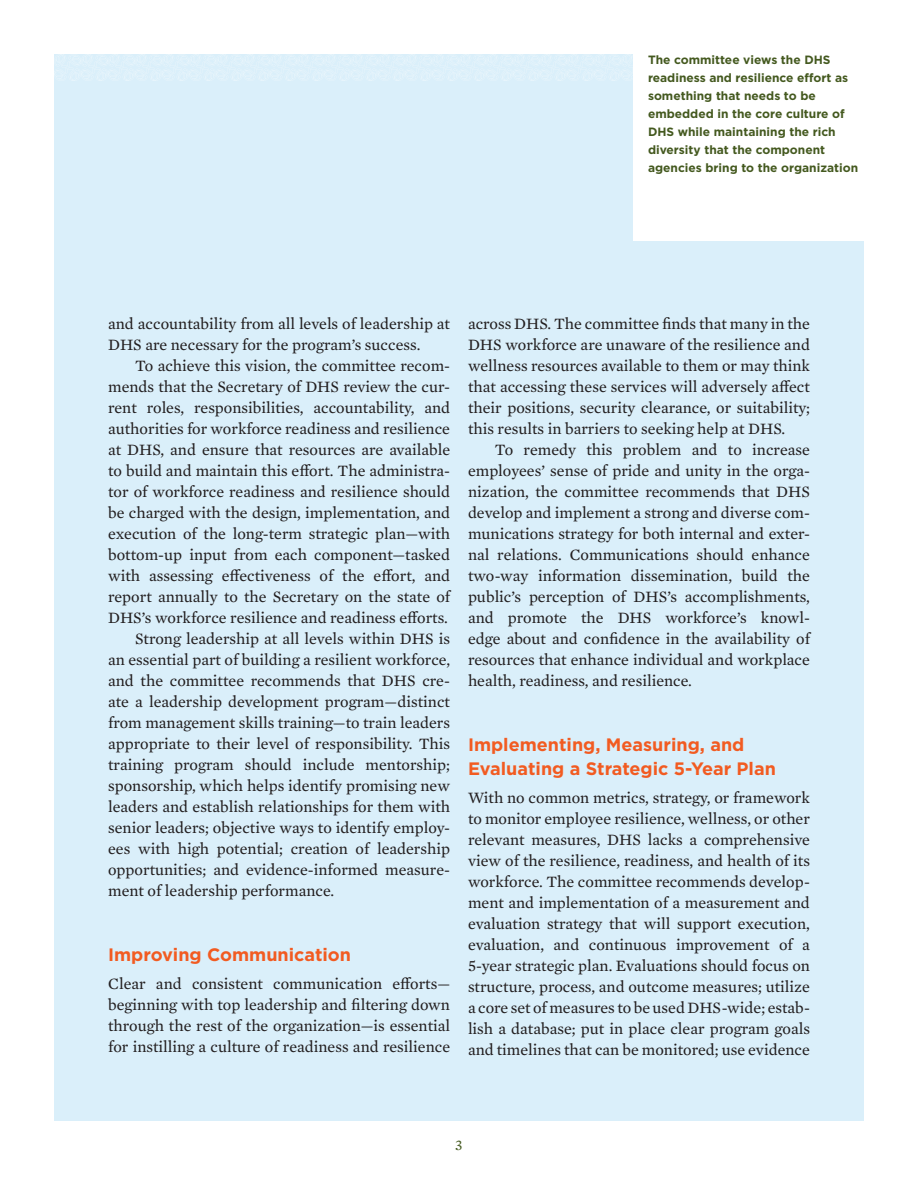
<style>
.page{position:relative;width:918px;height:1188px;background:#fff}
.page>*{position:absolute;margin:0;border:0;box-sizing:border-box;transform-origin:0 0}
.Header_B{font:700 18px/24px "Gotham";color:#f25b21}
.Body_Text{font:16.2px/21px "Mercury Text G2";color:#231f20;text-align:justify}
.t1{font:15px "Mercury Text G2";color:#44591f}
.Sidebar{font:700 12px/18px "Gotham";color:#44591f}
</style>
<div class="page">
<div style="left:54px;top:54px;width:810px;height:1066px;background:#daeffa"></div>
<div style="left:39px;top:54px;width:825px;height:27px;background:#def1fa"></div>
<div style="left:633px;top:36px;width:251px;height:205px;background:#fff"></div>
<p class="Sidebar" style="left:648px;top:51px;width:202px">The committee views the DHS readiness and resilience effort as something that needs to be</p>
<p class="Sidebar" style="left:648px;top:105px;width:198px">embedded in the core culture of<br>DHS while maintaining the rich diversity that the component</p>
<p class="Sidebar" style="left:648px;top:159px;width:212px">agencies bring to the organization</p>
<p class="Body_Text" style="left:108px;top:313px;width:343px">and accountability from all levels of leadership at<br>DHS are necessary for the program’s success.</p>
<p class="Body_Text" style="left:108px;top:355px;width:344px;text-indent:27px">To achieve this vision, the committee recom&shy;mends that the Secretary of DHS review the cur&shy;rent roles, responsibilities, accountability, and authorities for workforce readiness and resilience at DHS, and ensure that resources are available to build and maintain this effort. The administra&shy;tor of workforce readiness and resilience should be charged with the design, implementation, and execution of the long-term strategic plan—with bottom-up input from each component—tasked with assessing effectiveness of the effort, and report annually to the Secretary on the state of DHS’s workforce resilience and readiness efforts.</p>
<p class="Body_Text" style="left:108px;top:628px;width:344px;text-indent:27px">Strong leadership at all levels within DHS is an essential part of building a resilient workforce, and the committee recommends that DHS cre&shy;ate a leadership development program—distinct from management skills training—to train leaders appropriate to their level of responsibility. This training program should include mentorship; sponsorship, which helps identify promising new leaders and establish relationships for them with senior leaders; objective ways to identify employ&shy;ees with high potential; creation of leadership opportunities; and evidence-informed measure&shy;ment of leadership performance.</p>
<p class="Header_B" style="left:108px;top:942px;width:244px">Improving Communication</p>
<p class="Body_Text" style="left:108px;top:972px;width:344px">Clear and consistent communication efforts— beginning with top leadership and filtering down through the rest of the organization—is essential for instilling a culture of readiness and resilience</p>
<p class="Body_Text" style="left:468px;top:313px;width:344px">across DHS. The committee finds that many in the DHS workforce are unaware of the resilience and wellness resources available to them or may think that accessing these services will adversely affect their positions, security clearance, or suitability; this results in barriers to seeking help at DHS.</p>
<p class="Body_Text" style="left:468px;top:439px;width:344px;text-indent:27px">To remedy this problem and to increase employees’ sense of pride and unity in the orga&shy;nization, the committee recommends that DHS develop and implement a strong and diverse com&shy;munications strategy for both internal and exter&shy;nal relations. Communications should enhance two-way information dissemination, build the public’s perception of DHS’s accomplishments, and promote the DHS workforce’s knowl&shy;edge about and confidence in the availability of resources that enhance individual and workplace health, readiness, and resilience.</p>
<p class="Header_B" style="left:468px;top:732px;width:309px">Implementing, Measuring, and<br>Evaluating a Strategic 5-Year Plan</p>
<p class="Body_Text" style="left:468px;top:786px;width:344px">With no common metrics, strategy, or framework to monitor employee resilience, wellness, or other relevant measures, DHS lacks a comprehensive view of the resilience, readiness, and health of its workforce. The committee recommends develop&shy;ment and implementation of a measurement and evaluation strategy that will support execution, evaluation, and continuous improvement of a 5-year strategic plan. Evaluations should focus on structure, process, and outcome measures; utilize a core set of measures to be used DHS-wide; estab&shy;lish a database; put in place clear program goals and timelines that can be monitored; use evidence</p>
<p class="t1" style="left:455px;top:1135px;width:9px">3</p>
</div>
